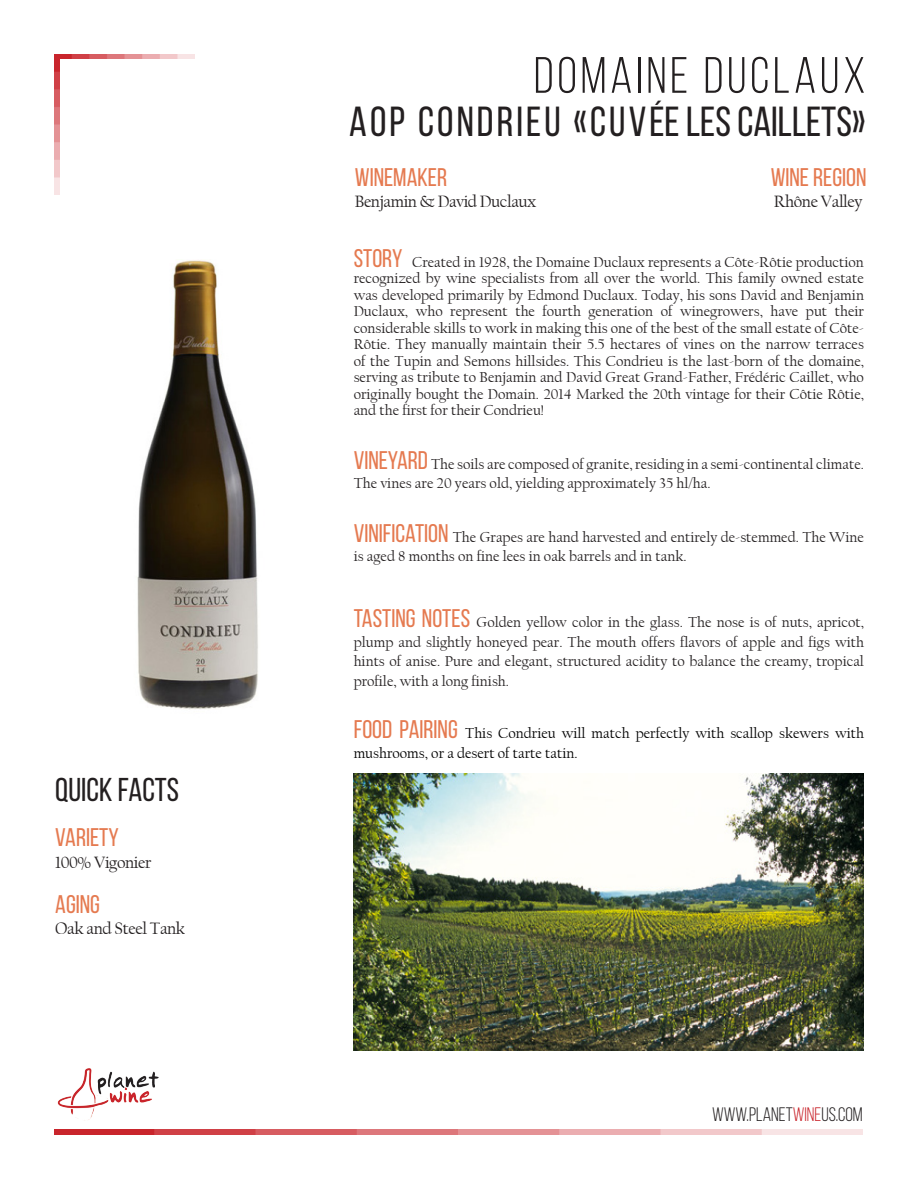
<style>
.page{position:relative;width:918px;height:1188px;background:#fff}
.page>*{position:absolute;margin:0;border:0;box-sizing:border-box;transform-origin:0 0}
.t1{font:51px "Bebas Neue";letter-spacing:.075em;color:#231f20}
.t2{font:42px "Bebas Neue";letter-spacing:.075em;color:#231f20}
.t3{font:33px "Bebas Neue";color:#231f20}
.t4{font:25.5px "Bebas Neue";color:#e57a50}
.t5{font:19.5px "Bebas Neue";color:#231f20}
.t6{font:17.25px "Californian FB";letter-spacing:-.025em;color:#231f20}
.t7{font:15px/16.5px "Californian FB";color:#231f20;text-align:justify}
.t8{font:15px/19.5px "Californian FB";color:#000}
.s1{font-family:"Bebas Neue";font-size:25.5px;color:#e57a50}
.s2{color:#c9252c}
</style>
<div class="page">
<img style="left:57px;top:1068px;width:102px;height:53px">
<img style="left:54px;top:1130px;width:808px;height:4px">
<img style="left:59px;top:54px;width:136px;height:4px">
<img style="left:55px;top:54px;width:4px;height:140px">
<img style="left:137px;top:260px;width:121px;height:450px">
<img style="left:354px;top:774px;width:510px;height:277px">
<p class="t3" style="left:55px;top:772px;width:125px">QUICK FACTS</p>
<p class="t4" style="left:55px;top:824px;width:65px">VARIETY</p>
<p class="t6" style="left:55px;top:853px;width:98px">100% Vigonier</p>
<p class="t4" style="left:55px;top:890px;width:46px">AGING</p>
<p class="t6" style="left:55px;top:918px;width:131px">Oak and Steel Tank</p>
<p class="t1" style="left:534px;top:48px;width:333px">DOMAINE DUCLAUX</p>
<p class="t2" style="left:349px;top:99px;width:518px">AOP CONDRIEU «CUVÉE LES CAILLETS»</p>
<p class="t4" style="left:771px;top:163px;width:97px">WINE REGION</p>
<p class="t6" style="left:774px;top:191px;width:90px">Rhône Valley</p>
<p class="t4" style="left:355px;top:163px;width:94px">WINEMAKER</p>
<p class="t6" style="left:355px;top:191px;width:183px">Benjamin &amp; David Duclaux</p>
<p class="t7" style="left:354px;top:254px;width:512px"><span class="s1">STORY</span> Created in 1928, the Domaine Duclaux represents a Côte-Rôtie production recognized by wine specialists from all over the world. This family owned estate was developed primarily by Edmond Duclaux. Today, his sons David and Benjamin Duclaux, who represent the fourth generation of winegrowers, have put their considerable skills to work in making this one of the best of the small estate of Côte-Rôtie. They manually maintain their 5.5 hectares of vines on the narrow terraces of the Tupin and Semons hillsides. This Condrieu is the last-born of the domaine, serving as tribute to Benjamin and David Great Grand-Father, Frédéric Caillet, who originally bought the Domain. 2014 Marked the 20th vintage for their Côtie Rôtie, and the first for their Condrieu!</p>
<p class="t7" style="left:354px;top:454px;width:512px;line-height:19.5px"><span class="s1">VINEYARD</span> The soils are composed of granite, residing in a semi-continental climate.<br>The vines are 20 years old, yielding approximately 35 hl/ha.</p>
<p class="t7" style="left:354px;top:528px;width:512px;line-height:19.5px"><span class="s1">VINIFICATION</span> The Grapes are hand harvested and entirely de-stemmed. The Wine is aged 8 months on fine lees in oak barrels and in tank.</p>
<p class="t7" style="left:354px;top:613px;width:512px;line-height:19.5px"><span class="s1">TASTING NOTES</span> Golden yellow color in the glass. The nose is of nuts, apricot, plump and slightly honeyed pear. The mouth offers flavors of apple and figs with hints of anise. Pure and elegant, structured acidity to balance the creamy, tropical profile, with a long finish.</p>
<p class="t8" style="left:354px;top:724px;width:512px"><span class="s1">FOOD PAIRING</span> This Condrieu will match perfectly with scallop skewers with mushrooms, or a desert of tarte tatin.</p>
<p class="t5" style="left:712px;top:1104px;width:152px">WWW.PLANET<span class="s2">WINE</span>US.COM</p>
</div>
